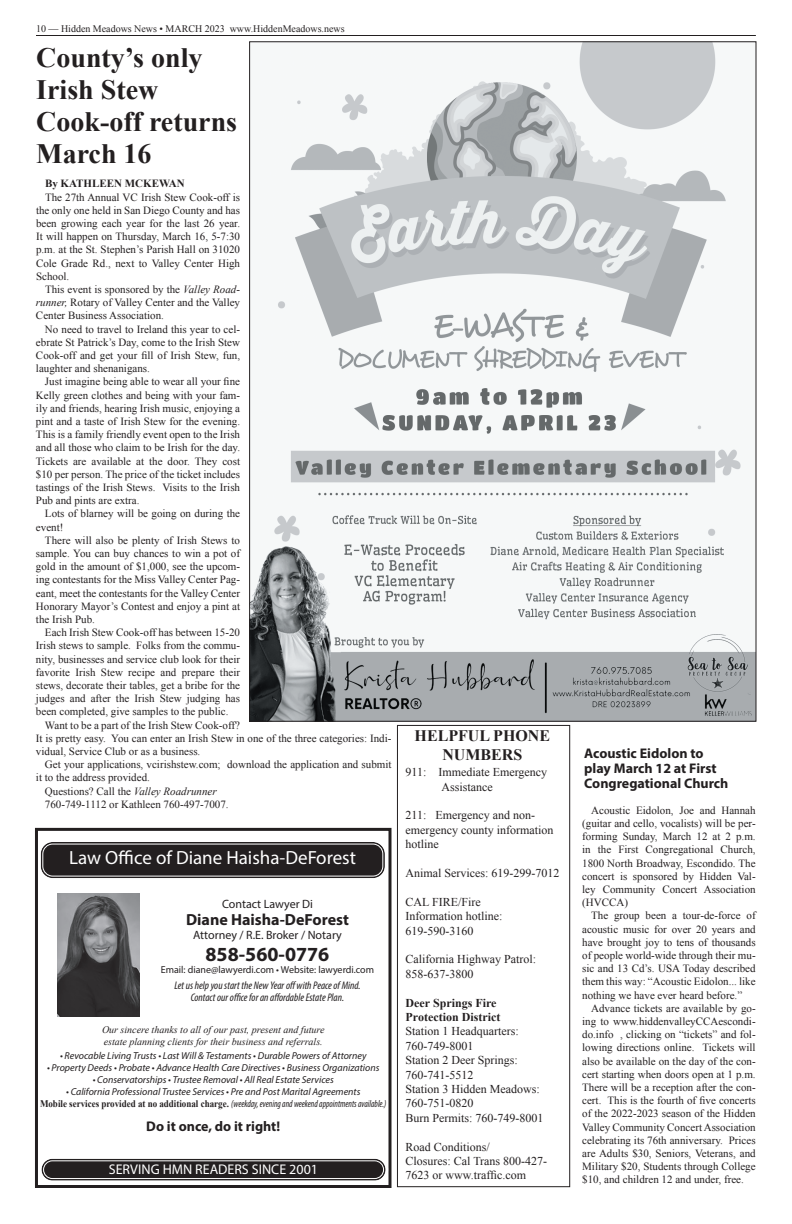
<style>
.page{position:relative;width:792px;height:1224px;background:#fff}
.page>*{position:absolute;margin:0;border:0;box-sizing:border-box;transform-origin:0 0}
.t1{font:700 28px/32px "Times New Roman";color:#231f20}
.t2{font:700 20.1px "Myriad Pro";color:#231f20}
.t3{font:19.1px "Myriad Pro";color:#fff}
.t4{font:700 16.1px "Myriad Pro";color:#231f20}
.t5{font:700 16px/19.2px "Times New Roman";color:#231f20;text-align:center}
.t6{font:14.1px "Myriad Pro";color:#fff}
.t7{font:700 14.1px "Myriad Pro";color:#231f20}
.t8{font:700 14px/15px "Myriad Pro";color:#231f20}
.t9{font:12.1px "Myriad Pro";color:#231f20}
.t10{font:12px/14.4px "Times New Roman";color:#231f20}
.t11{font:700 12px/14.4px "Times New Roman";color:#231f20}
.t12{font:italic condensed 11.1px/12.1px "Myriad Pro";color:#231f20;text-align:center}
.t13{font:11px/13.2px "Times New Roman";color:#231f20;text-align:justify}
.t14{font:700 11px "Times New Roman";color:#231f20}
.t15{font:italic 10.1px/12.1px "Myriad Pro";color:#231f20;text-align:center}
.t16{font:italic 10.1px/12.1px "Times New Roman";color:#231f20}
.t17{font:10.1px "Myriad Pro";color:#231f20}
.t18{font:10px "Times New Roman";color:#231f20}
.s1{font-style:italic}
.s2{font-family:"Times New Roman";font-weight:700;font-style:normal}
.s3{font-stretch:condensed}
</style>
<div class="page">
<hr style="left:36px;top:35px;width:720px;height:1px;background:#231f20">
<div style="left:35px;top:828px;width:357px;height:360px;border:3px solid #231f20"></div>
<div style="left:41px;top:842px;width:344px;height:36px;background:#231f20;border-radius:12px"></div>
<div style="left:38px;top:839px;width:349px;height:42px;border:2px solid #fff;border-radius:13px"></div>
<div style="left:42px;top:844px;width:341px;height:33px;border:1px solid #fff;border-radius:10px"></div>
<div style="left:41px;top:1159px;width:345px;height:22px;background:#231f20;border-radius:11px"></div>
<div style="left:39px;top:1156px;width:349px;height:27px;border:2px solid #fff;border-radius:12px"></div>
<div style="left:43px;top:1160px;width:341px;height:19px;border:1px solid #fff;border-radius:9px"></div>
<img style="left:57px;top:893px;width:82px;height:124px">
<img style="left:251px;top:43px;width:503px;height:677px">
<div style="left:397px;top:725px;width:173px;height:462px;border:1px solid #231f20"></div>
<p class="t18" style="left:36px;top:22px;width:310px">10 — Hidden Meadows News • MARCH 2023 www.HiddenMeadows.news</p>
<h1 class="t1" style="left:36px;top:41px;width:202px">County’s only<br>Irish Stew<br>Cook-off returns<br>March 16</h1>
<p class="t14" style="left:45px;top:176px;width:141px">By KATHLEEN MCKEWAN</p>
<p class="t13" style="left:36px;top:190px;width:206px;text-indent:9px">The 27th Annual VC Irish Stew Cook-off is the only one held in San Diego County and has been growing each year for the last 26 year.<br>It will happen on Thursday, March 16, 5-7:30 p.m. at the St. Stephen’s Parish Hall on 31020<br>Cole Grade Rd., next to Valley Center High School.</p>
<p class="t13" style="left:36px;top:283px;width:206px;text-indent:9px">This event is sponsored by the <span class="s1">Valley Road&shy;runner,</span> Rotary of Valley Center and the Valley Center Business Association.</p>
<p class="t13" style="left:36px;top:322px;width:206px;text-indent:9px">No need to travel to Ireland this year to cel&shy;ebrate St Patrick’s Day, come to the Irish Stew Cook-off and get your fill of Irish Stew, fun, laughter and shenanigans.</p>
<p class="t13" style="left:36px;top:375px;width:206px;text-indent:9px">Just imagine being able to wear all your fine Kelly green clothes and being with your fam&shy;ily and friends, hearing Irish music, enjoying a pint and a taste of Irish Stew for the evening.<br>This is a family friendly event open to the Irish and all those who claim to be Irish for the day.<br>Tickets are available at the door. They cost $10 per person. The price of the ticket includes tastings of the Irish Stews. Visits to the Irish Pub and pints are extra.</p>
<p class="t13" style="left:36px;top:507px;width:206px;text-indent:9px">Lots of blarney will be going on during the event!</p>
<p class="t13" style="left:36px;top:533px;width:206px;text-indent:9px">There will also be plenty of Irish Stews to sample. You can buy chances to win a pot of gold in the amount of $1,000, see the upcom&shy;ing contestants for the Miss Valley Center Pag&shy;eant, meet the contestants for the Valley Center Honorary Mayor’s Contest and enjoy a pint at the Irish Pub.</p>
<p class="t13" style="left:36px;top:626px;width:206px;text-indent:9px">Each Irish Stew Cook-off has between 15-20<br>Irish stews to sample. Folks from the commu&shy;nity, businesses and service club look for their favorite Irish Stew recipe and prepare their stews, decorate their tables, get a bribe for the judges and after the Irish Stew judging has been completed, give samples to the public.</p>
<p class="t13" style="left:36px;top:718px;width:357px;text-align:left;text-indent:9px">Want to be a part of the Irish Stew Cook-off?<br>It is pretty easy. You can enter an Irish Stew in one of the three categories: Indi&shy;vidual, Service Club or as a business.</p>
<p class="t13" style="left:45px;top:758px;width:348px">Get your applications, vcirishstew.com; download the application and submit</p>
<p class="t13" style="left:36px;top:771px;width:115px">it to the address provided.</p>
<p class="t13" style="left:45px;top:784px;width:173px">Questions? Call the <span class="s1">Valley Roadrunner</span></p>
<p class="t13" style="left:45px;top:797px;width:185px">760-749-1112 or Kathleen 760-497-7007.</p>
<h3 class="t3" style="left:69px;top:846px;width:288px">Law Office of Diane Haisha-DeForest</h3>
<p class="t9" style="left:222px;top:896px;width:92px">Contact Lawyer Di</p>
<h3 class="t4" style="left:186px;top:909px;width:164px">Diane Haisha-DeForest</h3>
<p class="t9" style="left:193px;top:927px;width:150px">Attorney / R.E. Broker / Notary</p>
<h2 class="t2" style="left:206px;top:941px;width:125px">858-560-0776</h2>
<p class="t17" style="left:161px;top:963px;width:215px">Email: diane@lawyerdi.com • Website: lawyerdi.com</p>
<p class="t12" style="left:175px;top:979px;width:187px">Let us help you start the New Year off with Peace of Mind.<br>Contact our office for an affordable Estate Plan.</p>
<p class="t16" style="left:102px;top:1023px;width:224px">Our sincere thanks to all of our past, present and future estate planning clients for their business and referrals.</p>
<p class="t15" style="left:60px;top:1049px;width:308px">• Revocable Living Trusts • Last Will &amp; Testaments • Durable Powers of Attorney</p>
<p class="t15" style="left:47px;top:1061px;width:334px">• Property Deeds • Probate • Advance Health Care Directives • Business Organizations</p>
<p class="t15" style="left:93px;top:1073px;width:243px">• Conservatorships • Trustee Removal • All Real Estate Services</p>
<p class="t15" style="left:40px;top:1086px;width:348px">• California Professional Trustee Services • Pre and Post Marital Agreements<br><span class="s2">Mobile services provided at no additional charge.</span> <span class="s3">(weekday, evening and weekend appointments available.)</span></p>
<p class="t7" style="left:146px;top:1117px;width:135px">Do it once, do it right!</p>
<p class="t6" style="left:109px;top:1160px;width:211px">SERVING HMN READERS SINCE 2001</p>
<h3 class="t5" style="left:415px;top:725px;width:137px">HELPFUL PHONE<br>NUMBERS</h3>
<p class="t10" style="left:442px;top:765px;width:107px;text-indent:-36px">911: Immediate Emergency<br>Assistance</p>
<p class="t10" style="left:406px;top:808px;width:149px">211: Emergency and non&shy;emergency county information hotline</p>
<p class="t10" style="left:406px;top:866px;width:155px">Animal Services: 619-299-7012</p>
<p class="t10" style="left:406px;top:894px;width:98px">CAL FIRE/Fire<br>Information hotline:<br>619-590-3160</p>
<p class="t10" style="left:406px;top:952px;width:132px">California Highway Patrol:<br>858-637-3800</p>
<p class="t11" style="left:406px;top:995px;width:96px">Deer Springs Fire<br>Protection District</p>
<p class="t10" style="left:406px;top:1024px;width:139px">Station 1 Headquarters:<br>760-749-8001<br>Station 2 Deer Springs:<br>760-741-5512<br>Station 3 Hidden Meadows:<br>760-751-0820<br>Burn Permits: 760-749-8001</p>
<p class="t10" style="left:406px;top:1139px;width:143px">Road Conditions/<br>Closures: Cal Trans 800-427-<br>7623 or www.traffic.com</p>
<p class="t8" style="left:584px;top:746px;width:146px">Acoustic Eidolon to play March 12 at First<br>Congregational Church</p>
<p class="t13" style="left:582px;top:803px;width:175px;text-indent:9px">Acoustic Eidolon, Joe and Hannah (guitar and cello, vocalists) will be per&shy;forming Sunday, March 12 at 2 p.m. in the First Congregational Church, 1800 North Broadway, Escondido. The concert is sponsored by Hidden Val&shy;ley Community Concert Association (HVCCA)</p>
<p class="t13" style="left:582px;top:909px;width:175px;text-indent:9px">The group been a tour-de-force of acoustic music for over 20 years and have brought joy to tens of thousands of people world-wide through their mu&shy;sic and 13 Cd’s. USA Today described them this way: “Acoustic Eidolon... like nothing we have ever heard before.”</p>
<p class="t13" style="left:582px;top:1001px;width:175px;text-indent:9px">Advance tickets are available by go&shy;ing to www.hiddenvalleyCCAescondi&shy;do.info , clicking on “tickets” and fol&shy;lowing directions online. Tickets will also be available on the day of the con&shy;cert starting when doors open at 1 p.m.<br>There will be a reception after the con&shy;cert. This is the fourth of five concerts of the 2022-2023 season of the Hidden Valley Community Concert Association celebrating its 76th anniversary. Prices are Adults $30, Seniors, Veterans, and Military $20, Students through College $10, and children 12 and under, free.</p>
</div>
